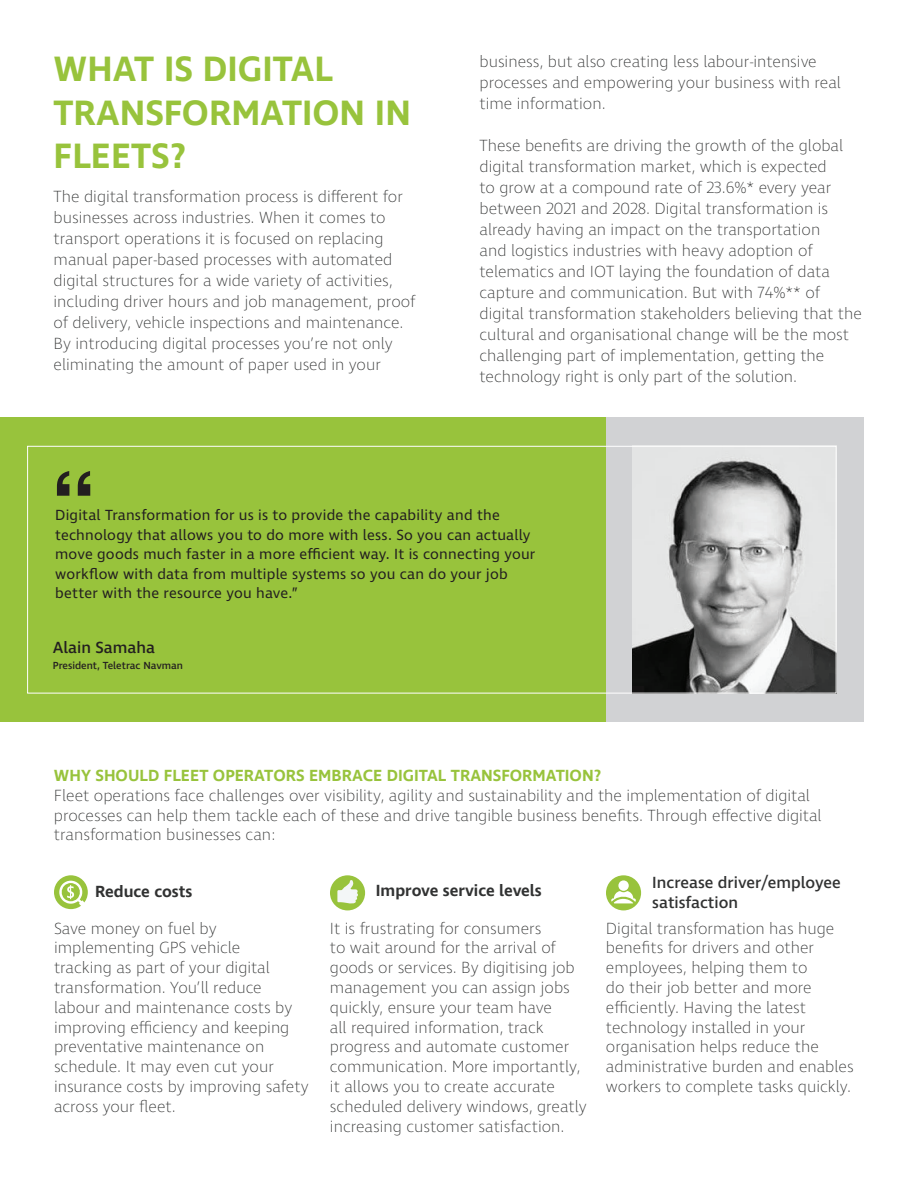
<style>
.page{position:relative;width:918px;height:1188px;background:#fff}
.page>*{position:absolute;margin:0;border:0;box-sizing:border-box;transform-origin:0 0}
.t1{font:700 90px "Helvetica";color:#231f20}
.t2{font:600 36px/43.2px "Ingra";color:#98c33c}
.t3{font:200 16.5px/19.8px "Ingra";color:#313232}
.t4{font:600 16.5px "Ingra";color:#98c33c}
.t5{font:500 16.5px/19.8px "Ingra";color:#313232}
.t6{font:600 16.5px "Ingra";color:#313232}
.t7{font:500 16.5px "Ingra";color:#231f20}
.t8{font:15px/19.5px "Ingra";letter-spacing:.015em;color:#231f20}
.t9{font:500 10.5px "Ingra";color:#231f20}
</style>
<div class="page">
<div style="left:0;top:417px;width:606px;height:305px;background:#98c33c"></div>
<div style="left:606px;top:417px;width:258px;height:305px;background:#d1d2d4"></div>
<img style="left:633px;top:448px;width:202px;height:243px">
<div style="left:27px;top:446px;width:810px;height:247px;border:1px solid #fff"></div>
<svg style="left:54px;top:875px;width:34px;height:34px"></svg>
<svg style="left:58px;top:881px;width:30px;height:29px"></svg>
<div style="left:330px;top:875px;width:35px;height:35px;background:#98c33c;border-radius:50%"></div>
<svg style="left:337px;top:880px;width:21px;height:24px"></svg>
<div style="left:606px;top:875px;width:35px;height:35px;background:#98c33c;border-radius:50%"></div>
<div style="left:618px;top:880px;width:11px;height:11px;background:#fff;border-radius:50%"></div>
<div style="left:614px;top:897px;width:19px;height:6px;background:#fff"></div>
<svg style="left:611px;top:891px;width:25px;height:11px"></svg>
<h2 class="t2" style="left:54px;top:49px;width:359px">WHAT IS DIGITAL<br>TRANSFORMATION IN<br>FLEETS?</h2>
<p class="t3" style="left:54px;top:186px;width:363px;line-height:21px">The digital transformation process is different for businesses across industries. When it comes to transport operations it is focused on replacing manual paper-based processes with automated digital structures for a wide variety of activities, including driver hours and job management, proof of delivery, vehicle inspections and maintenance.<br>By introducing digital processes you’re not only eliminating the amount of paper used in your</p>
<h1 class="t1" style="left:51px;top:432px;width:46px">“</h1>
<p class="t3" style="left:480px;top:51px;width:363px;line-height:21px">business, but also creating less labour-intensive processes and empowering your business with real time information.</p>
<p class="t3" style="left:480px;top:135px;width:384px;line-height:21px">These benefits are driving the growth of the global digital transformation market, which is expected<br>to grow at a compound rate of 23.6%* every year between 2021 and 2028. Digital transformation is already having an impact on the transportation<br>and logistics industries with heavy adoption of telematics and IOT laying the foundation of data capture and communication. But with 74%** of digital transformation stakeholders believing that the cultural and organisational change will be the most challenging part of implementation, getting the technology right is only part of the solution.</p>
<p class="t8" style="left:55px;top:506px;width:482px">Digital Transformation for us is to provide the capability and the technology that allows you to do more with less. So you can actually move goods much faster in a more efficient way. It is connecting your workflow with data from multiple systems so you can do your job better with the resource you have.”</p>
<p class="t7" style="left:53px;top:637px;width:104px">Alain Samaha</p>
<p class="t9" style="left:53px;top:659px;width:132px">President, Teletrac Navman</p>
<p class="t4" style="left:54px;top:765px;width:549px">WHY SHOULD FLEET OPERATORS EMBRACE DIGITAL TRANSFORMATION?</p>
<p class="t3" style="left:54px;top:786px;width:769px">Fleet operations face challenges over visibility, agility and sustainability and the implementation of digital processes can help them tackle each of these and drive tangible business benefits. Through effective digital transformation businesses can:</p>
<p class="t6" style="left:95px;top:881px;width:99px">Reduce costs</p>
<p class="t6" style="left:376px;top:880px;width:167px">Improve service levels</p>
<p class="t5" style="left:652px;top:873px;width:190px">Increase driver/employee satisfaction</p>
<p class="t3" style="left:54px;top:919px;width:256px">Save money on fuel by implementing GPS vehicle<br>tracking as part of your digital transformation. You’ll reduce labour and maintenance costs by improving efficiency and keeping preventative maintenance on schedule. It may even cut your insurance costs by improving safety across your fleet.</p>
<p class="t3" style="left:330px;top:919px;width:259px">It is frustrating for consumers<br>to wait around for the arrival of goods or services. By digitising job management you can assign jobs quickly, ensure your team have<br>all required information, track progress and automate customer communication. More importantly, it allows you to create accurate scheduled delivery windows, greatly increasing customer satisfaction.</p>
<p class="t3" style="left:606px;top:919px;width:249px">Digital transformation has huge benefits for drivers and other employees, helping them to<br>do their job better and more efficiently. Having the latest technology installed in your organisation helps reduce the administrative burden and enables workers to complete tasks quickly.</p>
</div>
